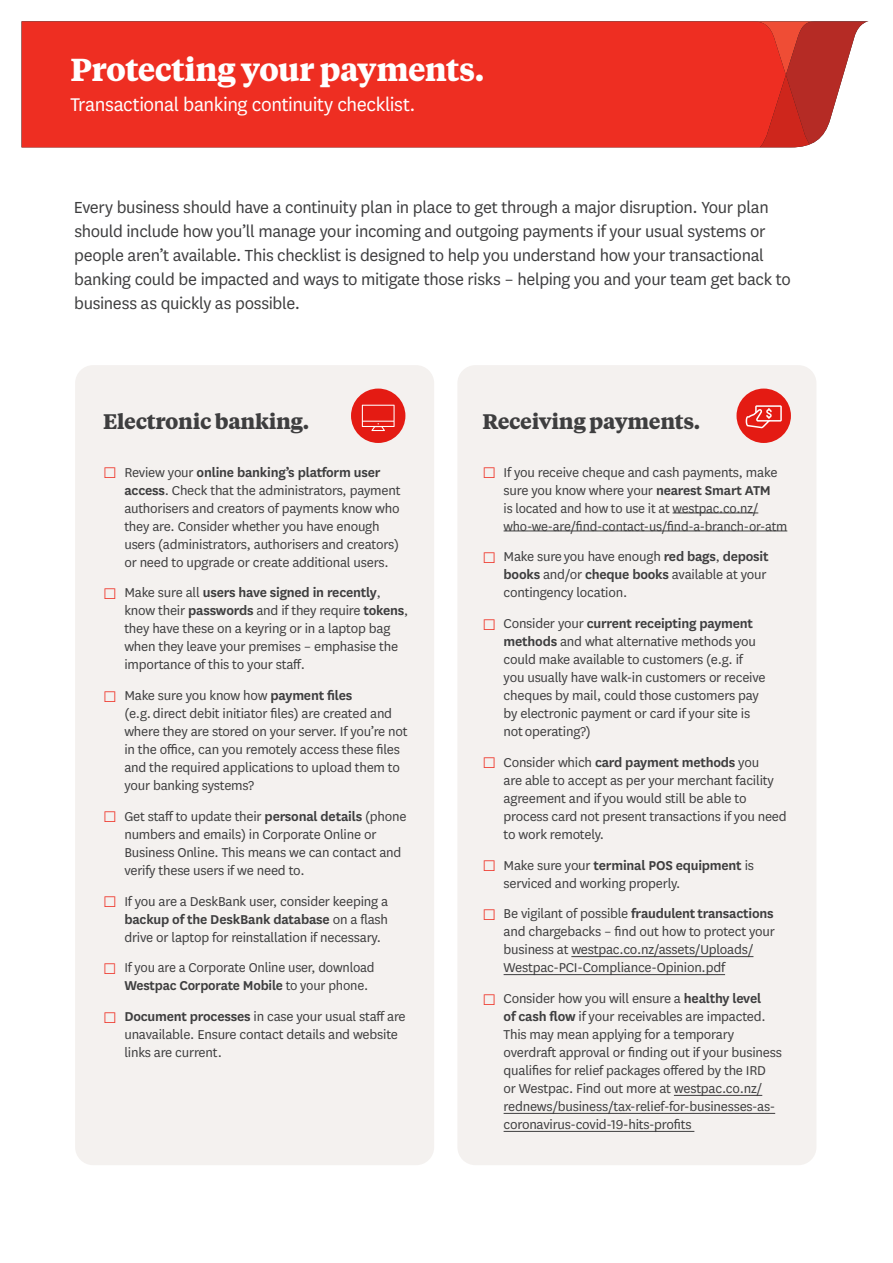
<style>
.page{position:relative;width:893px;height:1263px;background:#fff}
.page>*{position:absolute;margin:0;border:0;box-sizing:border-box;transform-origin:0 0}
.Header_new{font:700 31.65px "Tiempos Text";letter-spacing:-.015em;color:#fff}
.Header_new-2{font:21.45px "National LF";letter-spacing:-.02em;color:#fff}
.sub_head{font:700 21px "Tiempos Text";letter-spacing:-.015em;color:#3e3e3f}
.Intro{font:18.75px/24px "National LF";letter-spacing:-.02em;color:#3e3e3f}
.t1{font:15px/18px "National LF";letter-spacing:-.015em;color:#3e3e3f}
.s1{font-size:18px;color:#ee2e22}
.s2{font-weight:600}
</style>
<div class="page">
<div style="left:21px;top:21px;width:731px;height:126px;background:#ee2e22"></div>
<svg style="left:752px;top:21px;width:117px;height:126px"></svg>
<div style="left:75px;top:365px;width:359px;height:800px;background:#f4f1ef;border-radius:18px"></div>
<div style="left:457px;top:365px;width:359px;height:800px;background:#f4f1ef;border-radius:18px"></div>
<div style="left:351px;top:389px;width:54px;height:54px;background:#e41b13;border-radius:50%"></div>
<svg style="left:362px;top:405px;width:33px;height:26px"></svg>
<div style="left:736px;top:389px;width:55px;height:54px;background:#e41b13;border-radius:50%"></div>
<svg style="left:746px;top:405px;width:36px;height:23px"></svg>
<hr style="left:673px;top:512px;width:85px;height:1px;background:#3e3e3f">
<hr style="left:504px;top:530px;width:283px;height:1px;background:#3e3e3f">
<hr style="left:571px;top:956px;width:182px;height:1px;background:#3e3e3f">
<hr style="left:504px;top:974px;width:221px;height:1px;background:#3e3e3f">
<hr style="left:674px;top:1095px;width:88px;height:1px;background:#3e3e3f">
<hr style="left:504px;top:1113px;width:271px;height:1px;background:#3e3e3f">
<hr style="left:504px;top:1131px;width:190px;height:1px;background:#3e3e3f">
<p class="Header_new" style="left:70px;top:47px;width:415px">Protecting your payments.</p>
<p class="Header_new-2" style="left:70px;top:90px;width:347px">Transactional banking continuity checklist.</p>
<p class="Intro" style="left:74px;top:195px;width:718px">Every business should have a continuity plan in place to get through a major disruption. Your plan should include how you’ll manage your incoming and outgoing payments if your usual systems or people aren’t available. This checklist is designed to help you understand how your transactional banking could be impacted and ways to mitigate those risks – helping you and your team get back to business as quickly as possible.</p>
<p class="sub_head" style="left:103px;top:406px;width:208px">Electronic banking.</p>
<p class="t1" style="left:124px;top:462px;width:278px;text-indent:-21px"><span class="s1">□</span> Review your <span class="s2">online banking’s platform user access</span>. Check that the administrators, payment authorisers and creators of payments know who they are. Consider whether you have enough users (administrators, authorisers and creators) or need to upgrade or create additional users.</p>
<p class="t1" style="left:124px;top:583px;width:285px;text-indent:-21px"><span class="s1">□</span> Make sure all <span class="s2">users have signed in recently</span>, know their <span class="s2">passwords</span> and if they require <span class="s2">tokens</span>, they have these on a keyring or in a laptop bag when they leave your premises – emphasise the importance of this to your staff.</p>
<p class="t1" style="left:124px;top:686px;width:285px;text-indent:-21px"><span class="s1">□</span> Make sure you know how <span class="s2">payment files<br></span>(e.g. direct debit initiator files) are created and where they are stored on your server. If you’re not in the office, can you remotely access these files and the required applications to upload them to your banking systems?</p>
<p class="t1" style="left:124px;top:806px;width:284px;text-indent:-21px"><span class="s1">□</span> Get staff to update their <span class="s2">personal details</span> (phone numbers and emails) in Corporate Online or Business Online. This means we can contact and verify these users if we need to.</p>
<p class="t1" style="left:124px;top:891px;width:265px;text-align:justify;text-indent:-21px"><span class="s1">□</span> If you are a DeskBank user, consider keeping a <span class="s2">backup of the DeskBank database</span> on a flash drive or laptop for reinstallation if necessary.</p>
<p class="t1" style="left:124px;top:958px;width:252px;text-indent:-21px"><span class="s1">□</span> If you are a Corporate Online user, download<br><span class="s2">Westpac Corporate Mobile</span> to your phone.</p>
<p class="t1" style="left:124px;top:1007px;width:283px;text-indent:-21px"><span class="s1">□</span> <span class="s2">Document processes</span> in case your usual staff are unavailable. Ensure contact details and website links are current.</p>
<p class="sub_head" style="left:482px;top:406px;width:219px">Receiving payments.</p>
<p class="t1" style="left:504px;top:462px;width:285px;text-indent:-21px"><span class="s1">□</span> If you receive cheque and cash payments, make sure you know where your <span class="s2">nearest Smart ATM<br></span>is located and how to use it at westpac.co.nz/ who-we-are/find-contact-us/find-a-branch-or-atm</p>
<p class="t1" style="left:504px;top:547px;width:267px;text-indent:-21px"><span class="s1">□</span> Make sure you have enough <span class="s2">red bags</span>, <span class="s2">deposit books</span> and/or <span class="s2">cheque books</span> available at your contingency location.</p>
<p class="t1" style="left:504px;top:614px;width:264px;text-indent:-21px"><span class="s1">□</span> Consider your <span class="s2">current receipting payment methods</span> and what alternative methods you could make available to customers (e.g. if you usually have walk-in customers or receive cheques by mail, could those customers pay by electronic payment or card if your site is not operating?)</p>
<p class="t1" style="left:504px;top:752px;width:285px;text-indent:-21px"><span class="s1">□</span> Consider which <span class="s2">card payment methods</span> you<br>are able to accept as per your merchant facility agreement and if you would still be able to process card not present transactions if you need to work remotely.</p>
<p class="t1" style="left:504px;top:855px;width:252px;text-indent:-21px"><span class="s1">□</span> Make sure your <span class="s2">terminal POS equipment</span> is serviced and working properly.</p>
<p class="t1" style="left:504px;top:904px;width:273px;text-indent:-21px"><span class="s1">□</span> Be vigilant of possible <span class="s2">fraudulent transactions </span>and chargebacks – find out how to protect your business at westpac.co.nz/assets/Uploads/ Westpac-PCI-Compliance-Opinion.pdf</p>
<p class="t1" style="left:504px;top:989px;width:280px;text-indent:-21px"><span class="s1">□</span> Consider how you will ensure a <span class="s2">healthy level<br>of cash flow</span> if your receivables are impacted.<br>This may mean applying for a temporary overdraft approval or finding out if your business qualifies for relief packages offered by the IRD or Westpac. Find out more at westpac.co.nz/ rednews/business/tax-relief-for-businesses-as&shy;coronavirus-covid-19-hits-profits</p>
</div>
